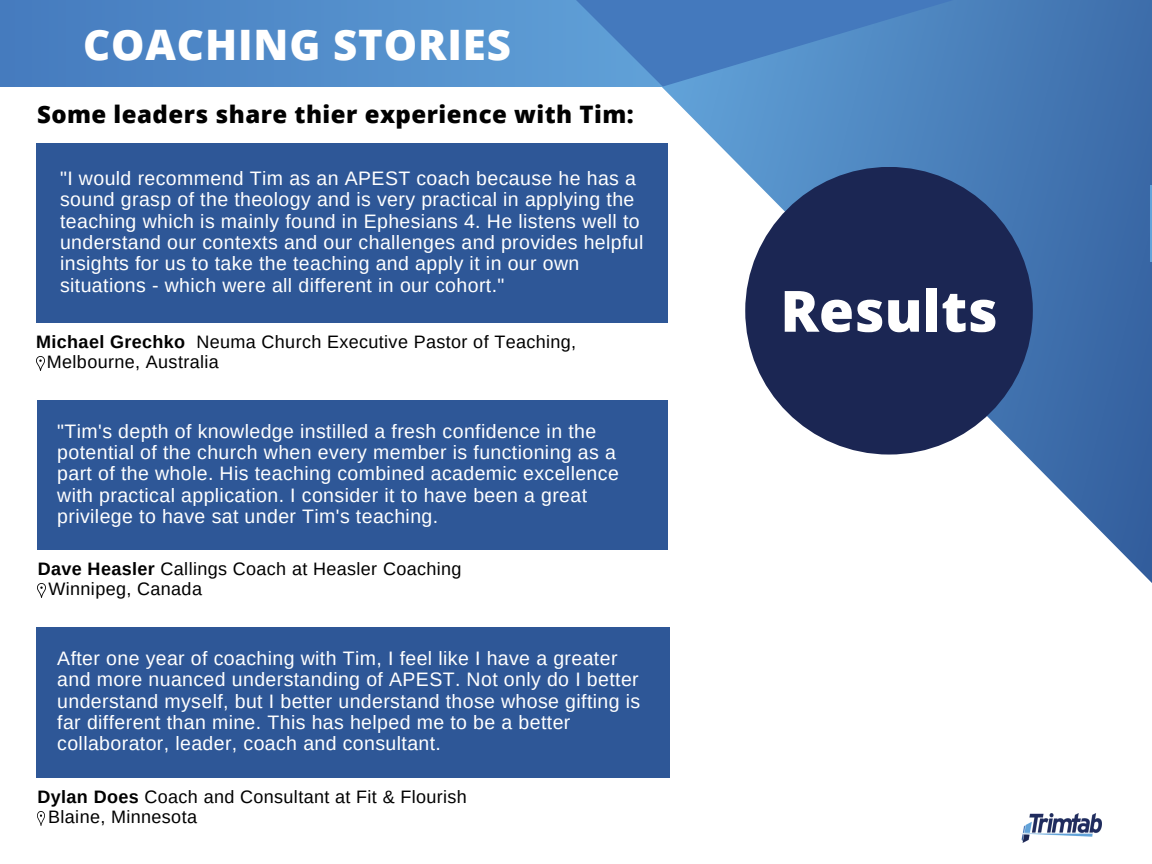
<style>
.page{position:relative;width:1152px;height:864px;background:#fff}
.page>*{position:absolute;margin:0;border:0;box-sizing:border-box;transform-origin:0 0}
.t1{font:800 57px "Open Sans";color:#fff}
.t2{font:800 42px "Open Sans";letter-spacing:.02em;color:#fff}
.t3{font:800 24px "Open Sans";letter-spacing:.02em;color:#010101}
.t4{font:19.5px/21.3px "Arimo";letter-spacing:.02em;color:#fff}
.t5{font:18px/20.2px "Arimo";letter-spacing:.02em;color:#010101}
.s1{font-weight:700}
</style>
<div class="page">
<svg style="left:0;top:0;width:567px;height:86px;background:#508bc8"></svg>
<svg style="left:567px;top:0;width:585px;height:446px"></svg>
<div style="left:745px;top:167px;width:288px;height:288px;background:#1b2653;border-radius:50%"></div>
<img style="left:1021px;top:814px;width:80px;height:28px">
<hr style="left:1150px;top:185px;width:2px;height:77px;background:#62a3d9">
<svg style="left:963px;top:424px;width:189px;height:159px"></svg>
<svg style="left:36px;top:357px;width:8px;height:13px"></svg>
<div style="left:36px;top:144px;width:632px;height:179px;background:#2e5797"></div>
<div style="left:37px;top:400px;width:631px;height:150px;background:#2e5797"></div>
<svg style="left:37px;top:584px;width:8px;height:13px"></svg>
<div style="left:36px;top:627px;width:633px;height:151px;background:#2e5797"></div>
<svg style="left:37px;top:812px;width:8px;height:13px"></svg>
<h2 class="t2" style="left:83px;top:15px;width:429px">COACHING STORIES</h2>
<p class="t3" style="left:37px;top:97px;width:598px">Some leaders share thier experience with Tim:</p>
<p class="t4" style="left:60px;top:168px;width:585px">"I would recommend Tim as an APEST coach because he has a sound grasp of the theology and is very practical in applying the teaching which is mainly found in Ephesians 4. He listens well to understand our contexts and our challenges and provides helpful insights for us to take the teaching and apply it in our own situations - which were all different in our cohort."</p>
<p class="t5" style="left:47px;top:332px;width:531px;text-indent:-11px"><span class="s1">Michael Grechko</span> Neuma Church Executive Pastor of Teaching,<br>Melbourne, Australia</p>
<p class="t4" style="left:57px;top:420px;width:563px">"Tim's depth of knowledge instilled a fresh confidence in the potential of the church when every member is functioning as a part of the whole. His teaching combined academic excellence with practical application. I consider it to have been a great privilege to have sat under Tim's teaching.</p>
<p class="t5" style="left:49px;top:558px;width:415px;text-indent:-11px"><span class="s1">Dave Heasler</span> Callings Coach at Heasler Coaching<br>Winnipeg, Canada</p>
<p class="t4" style="left:57px;top:647px;width:585px">After one year of coaching with Tim, I feel like I have a greater and more nuanced understanding of APEST. Not only do I better understand myself, but I better understand those whose gifting is far different than mine. This has helped me to be a better collaborator, leader, coach and consultant.</p>
<p class="t5" style="left:48px;top:786px;width:420px;text-indent:-11px"><span class="s1">Dylan Does</span> Coach and Consultant at Fit &amp; Flourish<br>Blaine, Minnesota</p>
<h1 class="t1" style="left:780px;top:271px;width:219px">Results</h1>
</div>
